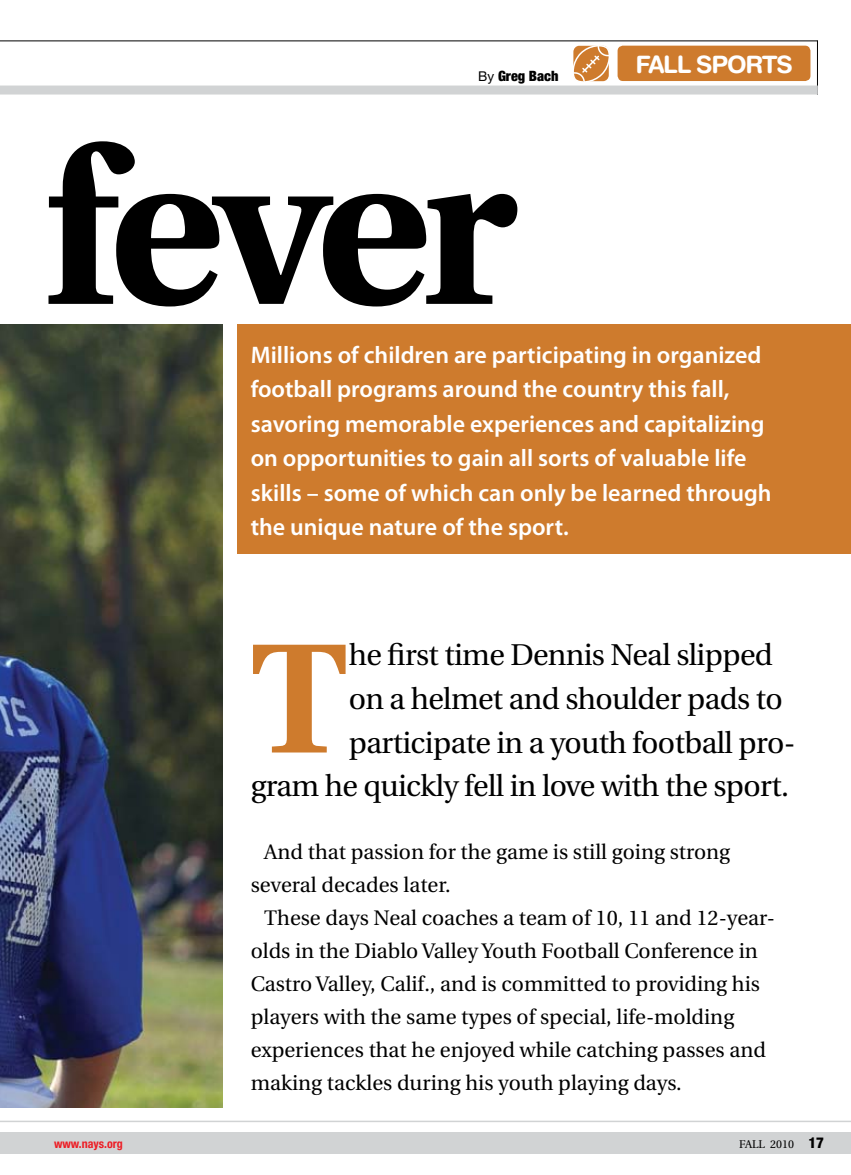
<style>
.page{position:relative;width:851px;height:1175px;background:#fff}
.page>*{position:absolute;margin:0;border:0;box-sizing:border-box;transform-origin:0 0}
.t1{font:700 219px "Utopia";letter-spacing:-.04em;color:#000}
.t2{font:700 155.7px "Utopia";color:#ce7b2d}
.t3{font:30px "Utopia";letter-spacing:-.02em;color:#000}
.t4{font:600 24px/34.5px "Myriad Pro";color:#fff}
.t5{font:700 24px "Helvetica Rounded";letter-spacing:-.05em;color:#fff}
.t6{font:21px/33px "Utopia";color:#000}
.t7{font:900 condensed 14.25px "Helvetica Neue";color:#000}
.t8{font:700 condensed 12px "Helvetica Neue";color:#ed1d24}
.t9{font:11.25px "Utopia";color:#000}
.s1{font-weight:400;font-stretch:normal;font-size:13.5px}
.s2{font-family:"Helvetica Neue";font-weight:800;font-stretch:condensed;font-size:15px}
</style>
<div class="page">
<div style="left:0;top:1132px;width:850px;height:21px;background:#d1d3d4"></div>
<hr style="left:0;top:1120px;width:850px;height:2px;background:#d1d3d4">
<hr style="left:0;top:40px;width:817px;height:1px;background:#000">
<hr style="left:817px;top:40px;width:1px;height:54px;background:#000">
<div style="left:0;top:86px;width:817px;height:8px;background:#d1d3d4"></div>
<div style="left:617px;top:46px;width:193px;height:35px;background:#ce7b2d;border-radius:5px"></div>
<svg style="left:573px;top:45px;width:36px;height:37px"></svg>
<div style="left:238px;top:324px;width:612px;height:230px;background:#ce7b2d"></div>
<img style="left:0;top:324px;width:222px;height:783px">
<p class="t7" style="left:478px;top:67px;width:82px"><span class="s1">By</span> Greg Bach</p>
<p class="t5" style="left:635px;top:50px;width:159px">FALL SPORTS</p>
<h1 class="t1" style="left:43px;top:103px;width:476px">fever</h1>
<p class="t4" style="left:251px;top:337px;width:522px">Millions of children are participating in organized football programs around the country this fall, savoring memorable experiences and capitalizing on opportunities to gain all sorts of valuable life skills – some of which can only be learned through the unique nature of the sport.</p>
<h2 class="t2" style="left:251px;top:610px;width:99px">T</h2>
<h3 class="t3" style="left:349px;top:638px;width:425px">he first time Dennis Neal slipped</h3>
<h3 class="t3" style="left:349px;top:682px;width:435px">on a helmet and shoulder pads to</h3>
<h3 class="t3" style="left:349px;top:725px;width:448px">participate in a youth football pro-</h3>
<h3 class="t3" style="left:251px;top:769px;width:540px">gram he quickly fell in love with the sport.</h3>
<p class="t6" style="left:251px;top:835px;width:481px;text-indent:14px">And that passion for the game is still going strong several decades later.</p>
<p class="t6" style="left:251px;top:901px;width:526px;text-indent:14px">These days Neal coaches a team of 10, 11 and 12-year&shy;olds in the Diablo Valley Youth Football Conference in Castro Valley, Calif., and is committed to providing his players with the same types of special, life-molding experiences that he enjoyed while catching passes and making tackles during his youth playing days.</p>
<p class="t8" style="left:54px;top:1136px;width:70px">www.nays.org</p>
<p class="t9" style="left:739px;top:1137px;width:86px">FALL 2010 <span class="s2">17</span></p>
</div>
